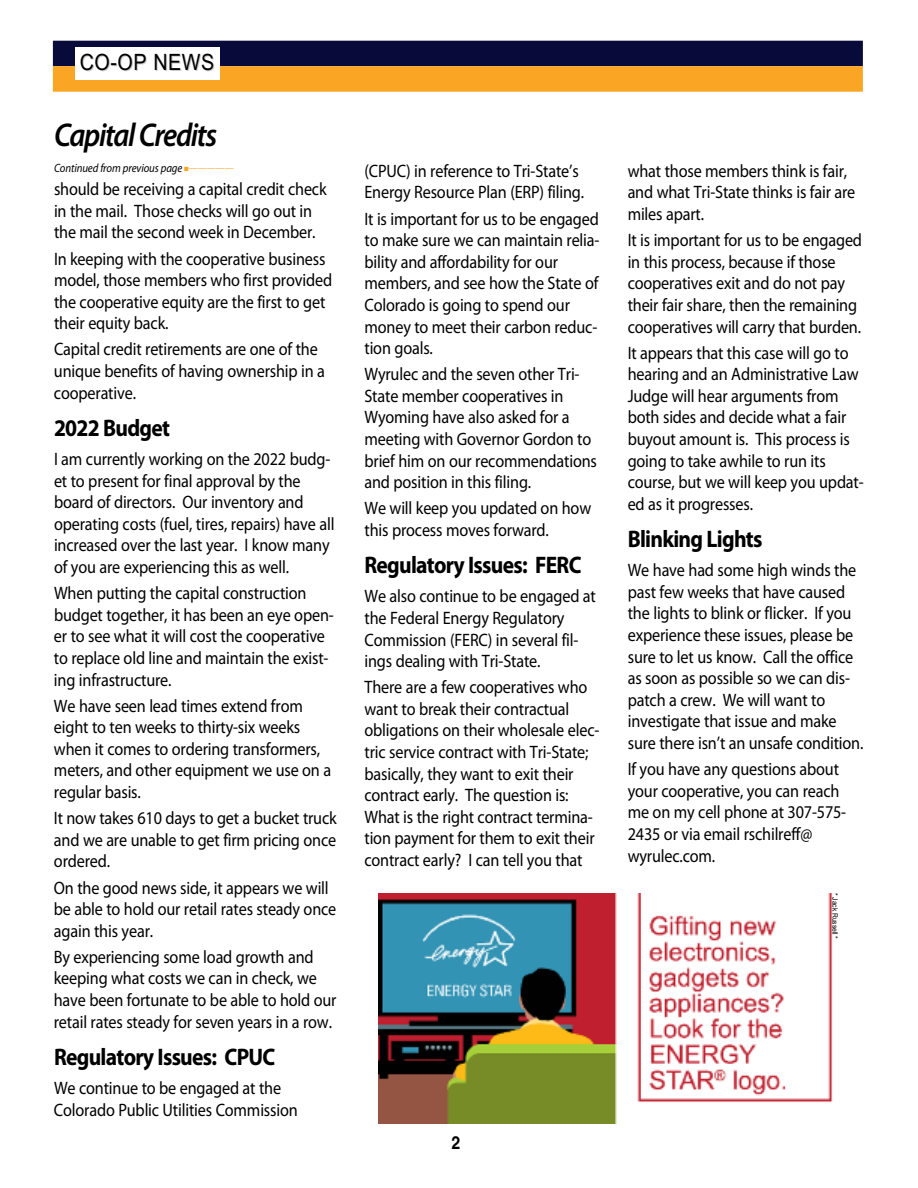
<style>
.page{position:relative;width:918px;height:1188px;background:#fff}
.page>*{position:absolute;margin:0;border:0;box-sizing:border-box;transform-origin:0 0}
.t1{font:italic 600 33px "Myriad Pro";letter-spacing:-.045em;color:#000;scale:.9 1}
.t2{font:700 24px "Myriad Pro";letter-spacing:-.035em;color:#000;scale:.9 1}
.t3{font:22.5px "Arial";letter-spacing:.025em;color:#000;scale:.88 1}
.t4{font:18px/21.6px "Myriad Pro";letter-spacing:-.01em;color:#000;scale:.9 1}
.t5{font:700 18px "Helvetica";color:#000;scale:.88 1}
.t6{font:italic 12px "Myriad Pro";letter-spacing:-.01em;color:#000;scale:.9 1}
.t7{font:7.5px "Arial";letter-spacing:-.01em;color:#000;scale:.9 1}
.s1{color:#faa524}
.s2{font-size:9px;color:#faa524}
</style>
<div class="page">
<div style="left:53px;top:41px;width:810px;height:25px;background:#080a3a"></div>
<div style="left:53px;top:66px;width:810px;height:26px;background:#faa524"></div>
<div style="left:76px;top:48px;width:144px;height:32px;background:#fff"></div>
<img style="left:378px;top:893px;width:455px;height:230px">
<p class="t3" style="left:80px;top:49px;width:155px">CO-OP NEWS</p>
<h1 class="t1" style="left:54px;top:123px;width:183px">CapitalCredits</h1>
<p class="t6" style="left:54px;top:164px;width:201px">Continued from previous page <span class="s1">■</span><span class="s2">—————</span></p>
<p class="t4" style="left:54px;top:180px;width:304px">should be receiving a capital credit check in the mail. Those checks will go out in the mail the second week in December.</p>
<p class="t4" style="left:54px;top:249px;width:311px">In keeping with the cooperative business model, those members who first provided the cooperative equity are the first to get their equity back.</p>
<p class="t4" style="left:54px;top:340px;width:303px">Capital credit retirements are one of the unique benefits of having ownership in a cooperative.</p>
<h2 class="t2" style="left:54px;top:419px;width:130px">2022 Budget</h2>
<p class="t4" style="left:54px;top:450px;width:313px">I am currently working on the 2022 budg&shy;et to present for final approval by the board of directors. Our inventory and operating costs (fuel, tires, repairs) have all increased over the last year. I know many of you are experiencing this as well.</p>
<p class="t4" style="left:54px;top:584px;width:312px">When putting the capital construction budget together, it has been an eye open&shy;er to see what it will cost the cooperative to replace old line and maintain the exist&shy;ing infrastructure.</p>
<p class="t4" style="left:54px;top:696px;width:310px">We have seen lead times extend from eight to ten weeks to thirty-six weeks when it comes to ordering transformers, meters, and other equipment we use on a regular basis.</p>
<p class="t4" style="left:54px;top:809px;width:316px;text-align:justify">It now takes 610 days to get a bucket truck and we are unable to get firm pricing once ordered.</p>
<p class="t4" style="left:54px;top:878px;width:315px">On the good news side, it appears we will be able to hold our retail rates steady once again this year.</p>
<p class="t4" style="left:54px;top:947px;width:316px">By experiencing some load growth and keeping what costs we can in check, we have been fortunate to be able to hold our retail rates steady for seven years in a row.</p>
<h2 class="t2" style="left:54px;top:1048px;width:248px">Regulatory Issues: CPUC</h2>
<p class="t4" style="left:54px;top:1079px;width:272px">We continue to be engaged at the<br>Colorado Public Utilities Commission</p>
<p class="t4" style="left:365px;top:161px;width:246px">(CPUC) in reference to Tri-State’s<br>Energy Resource Plan (ERP) filing.</p>
<p class="t4" style="left:365px;top:209px;width:263px">It is important for us to be engaged to make sure we can maintain relia&shy;bility and affordability for our members, and see how the State of<br>Colorado is going to spend our money to meet their carbon reduc&shy;tion goals.</p>
<p class="t4" style="left:365px;top:365px;width:260px">Wyrulec and the seven other Tri-<br>State member cooperatives in<br>Wyoming have also asked for a meeting with Governor Gordon to brief him on our recommendations and position in this filing.</p>
<p class="t4" style="left:365px;top:499px;width:253px">We will keep you updated on how this process moves forward.</p>
<h2 class="t2" style="left:365px;top:556px;width:243px">Regulatory Issues: FERC</h2>
<p class="t4" style="left:365px;top:587px;width:259px">We also continue to be engaged at the Federal Energy Regulatory<br>Commission (FERC) in several fil&shy;ings dealing with Tri-State.</p>
<p class="t4" style="left:364px;top:678px;width:263px">There are a few cooperatives who want to break their contractual obligations on their wholesale elec&shy;tric service contract with Tri-State; basically, they want to exit their contract early. The question is:<br>What is the right contract termina&shy;tion payment for them to exit their contract early? I can tell you that</p>
<p class="t5" style="left:452px;top:1132px;width:12px">2</p>
<p class="t4" style="left:628px;top:161px;width:254px">what those members think is fair, and what Tri-State thinks is fair are miles apart.</p>
<p class="t4" style="left:628px;top:231px;width:262px">It is important for us to be engaged in this process, because if those cooperatives exit and do not pay their fair share, then the remaining cooperatives will carry that burden.</p>
<p class="t4" style="left:628px;top:343px;width:264px">It appears that this case will go to hearing and an Administrative Law<br>Judge will hear arguments from both sides and decide what a fair buyout amount is. This process is going to take awhile to run its course, but we will keep you updat&shy;ed as it progresses.</p>
<h2 class="t2" style="left:628px;top:530px;width:151px">Blinking Lights</h2>
<p class="t4" style="left:628px;top:561px;width:263px">We have had some high winds the past few weeks that have caused the lights to blink or flicker. If you experience these issues, please be sure to let us know. Call the office as soon as possible so we can dis&shy;patch a crew. We will want to investigate that issue and make sure there isn’t an unsafe condition.</p>
<p class="t4" style="left:628px;top:760px;width:244px">If you have any questions about your cooperative, you can reach me on my cell phone at 307-575-<br>2435 or via email rschilreff@ wyrulec.com.</p>
<p class="t7" style="left:840px;top:893px;width:52px;rotate:90deg">* Jack Russell *</p>
</div>
